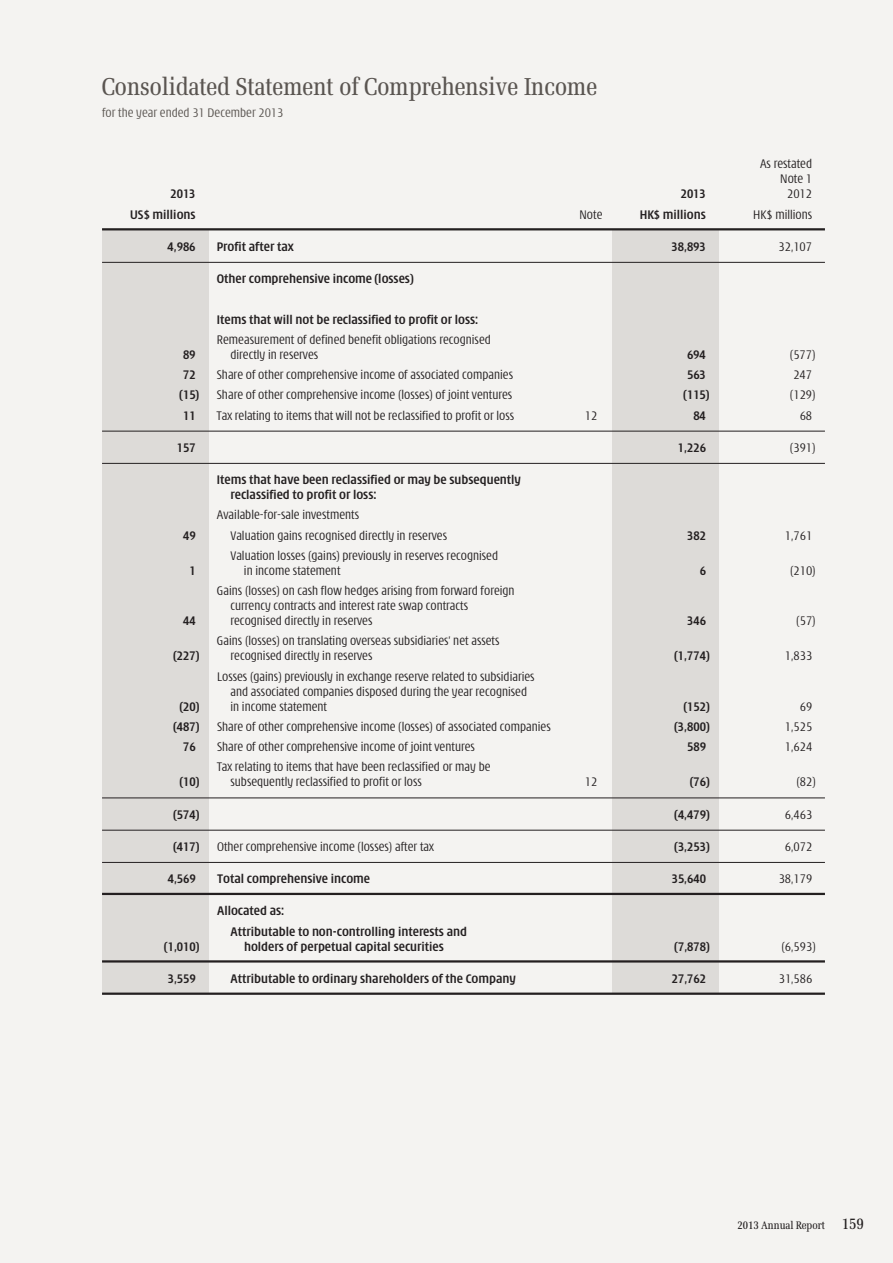
<style>
.page{position:relative;width:893px;height:1263px;background:#f4f3f1}
.page>*{position:absolute;margin:0;border:0;box-sizing:border-box;transform-origin:0 0}
.t1{font:27px "Verona";color:#5a5551}
.t2{font:300 condensed 13.5px/15px "Modena";color:#231f20;text-align:right}
.t3{font:700 condensed 13.5px/15px "Modena";color:#231f20}
.t4{font:300 condensed 13.5px "Modena";color:#5a5551}
.t5{font:12px "Verona";color:#231f20}
.s1{font-size:16.5px}
</style>
<div class="page">
<div style="left:102px;top:229px;width:106px;height:764px;background:#dddbd8"></div>
<div style="left:612px;top:229px;width:107px;height:764px;background:#dddbd8"></div>
<hr style="left:102px;top:228px;width:723px;height:2px;background:#231f20">
<hr style="left:102px;top:262px;width:723px;height:1px;background:#231f20">
<hr style="left:102px;top:431px;width:723px;height:1px;background:#231f20">
<hr style="left:102px;top:463px;width:723px;height:1px;background:#231f20">
<hr style="left:102px;top:797px;width:723px;height:1px;background:#231f20">
<hr style="left:102px;top:830px;width:723px;height:1px;background:#231f20">
<hr style="left:102px;top:862px;width:723px;height:1px;background:#231f20">
<hr style="left:102px;top:893px;width:723px;height:2px;background:#231f20">
<hr style="left:102px;top:960px;width:723px;height:2px;background:#231f20">
<hr style="left:102px;top:992px;width:723px;height:3px;background:#231f20">
<h1 class="t1" style="left:102px;top:75px;width:497px">Consolidated Statement of Comprehensive Income</h1>
<p class="t4" style="left:102px;top:107px;width:183px">for the year ended 31 December 2013</p>
<p class="t2" style="left:760px;top:157px;width:54px">As restated<br>Note 1</p>
<p class="t3" style="left:170px;top:187px;width:27px">2013</p>
<p class="t3" style="left:681px;top:187px;width:27px">2013</p>
<p class="t2" style="left:787px;top:187px;width:27px">2012</p>
<p class="t3" style="left:130px;top:207px;width:67px">US$ millions</p>
<p class="t2" style="left:580px;top:207px;width:24px">Note</p>
<p class="t3" style="left:640px;top:207px;width:68px">HK$ millions</p>
<p class="t2" style="left:753px;top:207px;width:60px">HK$ millions</p>
<p class="t3" style="left:168px;top:240px;width:30px">4,986</p>
<p class="t3" style="left:217px;top:240px;width:78px">Profit after tax</p>
<p class="t3" style="left:671px;top:240px;width:36px">38,893</p>
<p class="t2" style="left:778px;top:240px;width:35px">32,107</p>
<p class="t3" style="left:217px;top:272px;width:198px">Other comprehensive income (losses)</p>
<p class="t3" style="left:217px;top:312px;width:263px">Items that will not be reclassified to profit or loss:</p>
<p class="t2" style="left:217px;top:333px;width:275px">Remeasurement of defined benefit obligations recognised</p>
<p class="t3" style="left:183px;top:348px;width:14px">89</p>
<p class="t2" style="left:230px;top:348px;width:89px">directly in reserves</p>
<p class="t3" style="left:687px;top:348px;width:20px">694</p>
<p class="t2" style="left:790px;top:348px;width:27px">(577)</p>
<p class="t3" style="left:183px;top:368px;width:14px">72</p>
<p class="t2" style="left:217px;top:368px;width:298px">Share of other comprehensive income of associated companies</p>
<p class="t3" style="left:687px;top:368px;width:20px">563</p>
<p class="t2" style="left:793px;top:368px;width:20px">247</p>
<p class="t3" style="left:180px;top:388px;width:21px">(15)</p>
<p class="t2" style="left:217px;top:388px;width:297px">Share of other comprehensive income (losses) of joint ventures</p>
<p class="t3" style="left:684px;top:388px;width:27px">(115)</p>
<p class="t2" style="left:790px;top:388px;width:27px">(129)</p>
<p class="t3" style="left:183px;top:408px;width:14px">11</p>
<p class="t2" style="left:217px;top:408px;width:299px">Tax relating to items that will not be reclassified to profit or loss</p>
<p class="t2" style="left:585px;top:408px;width:14px">12</p>
<p class="t3" style="left:693px;top:408px;width:14px">84</p>
<p class="t2" style="left:800px;top:408px;width:14px">68</p>
<p class="t3" style="left:177px;top:441px;width:20px">157</p>
<p class="t3" style="left:678px;top:441px;width:30px">1,226</p>
<p class="t2" style="left:790px;top:441px;width:27px">(391)</p>
<p class="t3" style="left:230px;top:473px;width:292px;text-indent:-14px">Items that have been reclassified or may be subsequently reclassified to profit or loss:</p>
<p class="t2" style="left:217px;top:508px;width:144px">Available-for-sale investments</p>
<p class="t3" style="left:183px;top:528px;width:14px">49</p>
<p class="t2" style="left:230px;top:528px;width:218px">Valuation gains recognised directly in reserves</p>
<p class="t3" style="left:687px;top:528px;width:20px">382</p>
<p class="t2" style="left:785px;top:528px;width:29px">1,761</p>
<p class="t2" style="left:230px;top:549px;width:269px">Valuation losses (gains) previously in reserves recognised</p>
<p class="t3" style="left:189px;top:564px;width:8px">1</p>
<p class="t2" style="left:244px;top:564px;width:98px">in income statement</p>
<p class="t3" style="left:700px;top:564px;width:8px">6</p>
<p class="t2" style="left:790px;top:564px;width:27px">(210)</p>
<p class="t2" style="left:230px;top:584px;width:286px;text-align:left;text-indent:-14px">Gains (losses) on cash flow hedges arising from forward foreign currency contracts and interest rate swap contracts</p>
<p class="t3" style="left:183px;top:614px;width:14px">44</p>
<p class="t2" style="left:230px;top:614px;width:144px">recognised directly in reserves</p>
<p class="t3" style="left:687px;top:614px;width:20px">346</p>
<p class="t2" style="left:796px;top:614px;width:21px">(57)</p>
<p class="t2" style="left:217px;top:634px;width:284px">Gains (losses) on translating overseas subsidiaries’ net assets</p>
<p class="t3" style="left:173px;top:649px;width:27px">(227)</p>
<p class="t2" style="left:230px;top:649px;width:144px">recognised directly in reserves</p>
<p class="t3" style="left:674px;top:649px;width:36px">(1,774)</p>
<p class="t2" style="left:785px;top:649px;width:29px">1,833</p>
<p class="t2" style="left:217px;top:669px;width:319px;text-align:center">Losses (gains) previously in exchange reserve related to subsidiaries and associated companies disposed during the year recognised</p>
<p class="t3" style="left:180px;top:699px;width:21px">(20)</p>
<p class="t2" style="left:230px;top:699px;width:98px">in income statement</p>
<p class="t3" style="left:684px;top:699px;width:27px">(152)</p>
<p class="t2" style="left:800px;top:699px;width:14px">69</p>
<p class="t3" style="left:173px;top:720px;width:27px">(487)</p>
<p class="t2" style="left:217px;top:720px;width:335px">Share of other comprehensive income (losses) of associated companies</p>
<p class="t3" style="left:674px;top:720px;width:36px">(3,800)</p>
<p class="t2" style="left:785px;top:720px;width:29px">1,525</p>
<p class="t3" style="left:183px;top:740px;width:14px">76</p>
<p class="t2" style="left:217px;top:740px;width:259px">Share of other comprehensive income of joint ventures</p>
<p class="t3" style="left:687px;top:740px;width:20px">589</p>
<p class="t2" style="left:785px;top:740px;width:29px">1,624</p>
<p class="t2" style="left:217px;top:760px;width:275px">Tax relating to items that have been reclassified or may be</p>
<p class="t3" style="left:180px;top:775px;width:21px">(10)</p>
<p class="t2" style="left:231px;top:775px;width:193px">subsequently reclassified to profit or loss</p>
<p class="t2" style="left:585px;top:775px;width:14px">12</p>
<p class="t3" style="left:690px;top:775px;width:21px">(76)</p>
<p class="t2" style="left:796px;top:775px;width:21px">(82)</p>
<p class="t3" style="left:173px;top:807px;width:27px">(574)</p>
<p class="t3" style="left:675px;top:807px;width:36px">(4,479)</p>
<p class="t2" style="left:785px;top:807px;width:29px">6,463</p>
<p class="t3" style="left:173px;top:840px;width:27px">(417)</p>
<p class="t2" style="left:217px;top:840px;width:218px">Other comprehensive income (losses) after tax</p>
<p class="t3" style="left:675px;top:840px;width:36px">(3,253)</p>
<p class="t2" style="left:785px;top:840px;width:29px">6,072</p>
<p class="t3" style="left:168px;top:872px;width:30px">4,569</p>
<p class="t3" style="left:217px;top:872px;width:155px">Total comprehensive income</p>
<p class="t3" style="left:672px;top:872px;width:36px">35,640</p>
<p class="t2" style="left:779px;top:872px;width:35px">38,179</p>
<p class="t3" style="left:231px;top:901px;width:238px;line-height:20.2px;text-indent:-14px">Allocated as:<br>Attributable to non-controlling interests and</p>
<p class="t3" style="left:164px;top:939px;width:36px">(1,010)</p>
<p class="t3" style="left:244px;top:939px;width:201px">holders of perpetual capital securities</p>
<p class="t3" style="left:675px;top:939px;width:36px">(7,878)</p>
<p class="t2" style="left:781px;top:939px;width:36px">(6,593)</p>
<p class="t3" style="left:168px;top:972px;width:30px">3,559</p>
<p class="t3" style="left:231px;top:972px;width:287px">Attributable to ordinary shareholders of the Company</p>
<p class="t3" style="left:672px;top:972px;width:36px">27,762</p>
<p class="t2" style="left:779px;top:972px;width:35px">31,586</p>
<p class="t5" style="left:737px;top:1219px;width:128px">2013 Annual Report <span class="s1">159</span></p>
</div>
